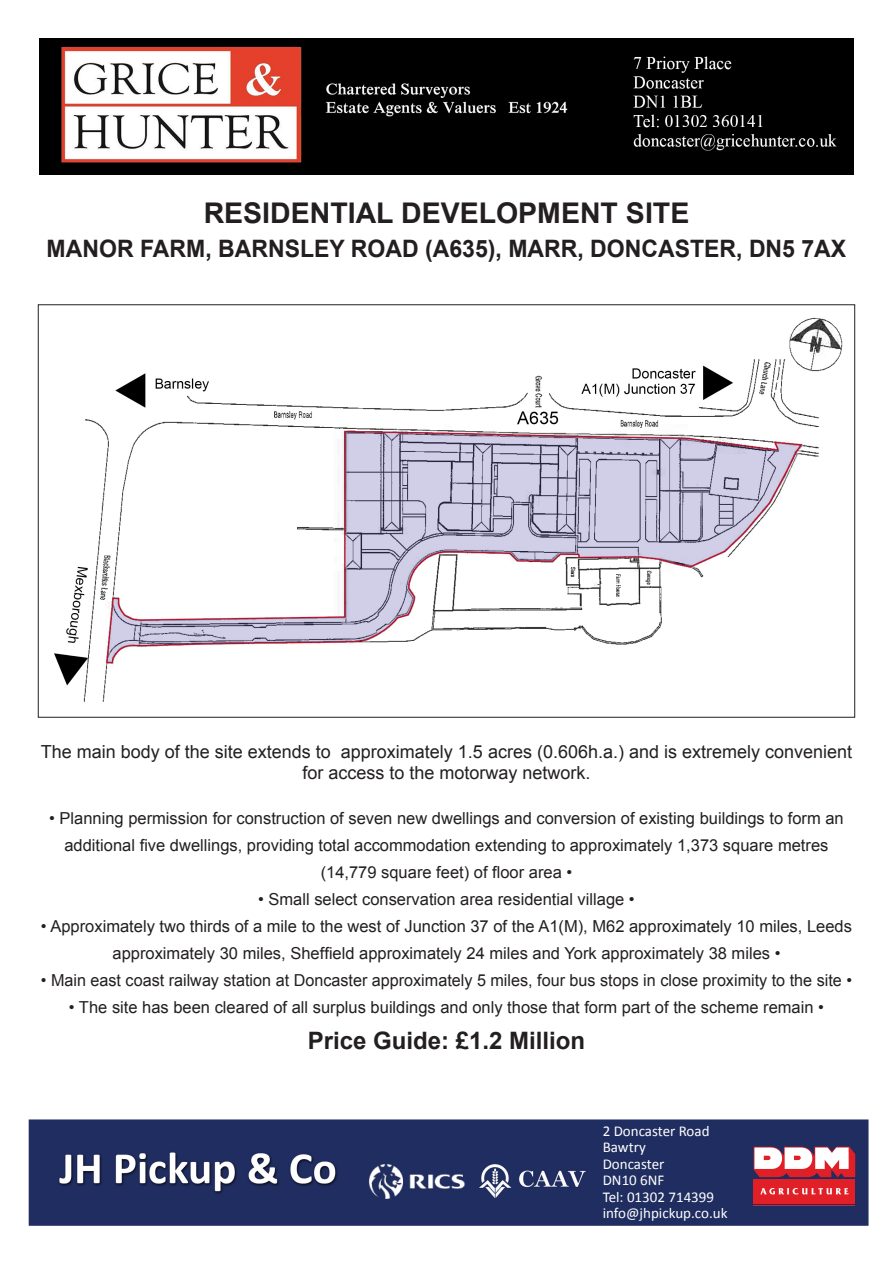
<style>
.page{position:relative;width:893px;height:1263px;background:#fff}
.page>*{position:absolute;margin:0;border:0;box-sizing:border-box;transform-origin:0 0}
.Head1{font:700 28.5px "Arial";color:#231f20}
.Head1-2{font:700 24px "Arial";color:#231f20;scale:.96 1}
.Body{font:700 24px "Arial";color:#231f20}
.Body-2{font:18px/21px "Arial";color:#231f20;text-align:center}
.Body-3{font:16.5px/27px "Arial";color:#231f20;text-align:center}
.t1{font:15px "Calibri";color:#fff}
</style>
<div class="page">
<img style="left:40px;top:38px;width:813px;height:136px">
<img style="left:54px;top:317px;width:789px;height:385px">
<div style="left:29px;top:1119px;width:839px;height:107px;background:#202d60;border:2px solid #202d60"></div>
<img style="left:369px;top:1164px;width:96px;height:35px">
<img style="left:479px;top:1164px;width:107px;height:34px">
<img style="left:59px;top:1152px;width:278px;height:42px">
<svg style="left:754px;top:1147px;width:101px;height:30px;background:#e49aa0"></svg>
<div style="left:754px;top:1179px;width:101px;height:24px;background:#e01f26"></div>
<svg style="left:760px;top:1188px;width:89px;height:6px"></svg>
<hr style="left:754px;top:1205px;width:101px;height:1px;background:#e01f26">
<p class="Head1" style="left:204px;top:194px;width:487px">RESIDENTIAL DEVELOPMENT SITE</p>
<p class="Head1-2" style="left:47px;top:233px;width:834px">MANOR FARM, BARNSLEY ROAD (A635), MARR, DONCASTER, DN5 7AX</p>
<p class="Body-2" style="left:41px;top:742px;width:813px">The main body of the site extends to approximately 1.5 acres (0.606h.a.) and is extremely convenient for access to the motorway network.</p>
<p class="Body-3" style="left:49px;top:805px;width:796px">• Planning permission for construction of seven new dwellings and conversion of existing buildings to form an additional five dwellings, providing total accommodation extending to approximately 1,373 square metres</p>
<p class="Body-3" style="left:321px;top:859px;width:253px">(14,779 square feet) of floor area •</p>
<p class="Body-3" style="left:258px;top:886px;width:378px">• Small select conservation area residential village •</p>
<p class="Body-3" style="left:41px;top:913px;width:812px">• Approximately two thirds of a mile to the west of Junction 37 of the A1(M), M62 approximately 10 miles, Leeds approximately 30 miles, Sheffield approximately 24 miles and York approximately 38 miles •</p>
<p class="Body-3" style="left:41px;top:967px;width:813px">• Main east coast railway station at Doncaster approximately 5 miles, four bus stops in close proximity to the site •</p>
<p class="Body-3" style="left:69px;top:994px;width:757px">• The site has been cleared of all surplus buildings and only those that form part of the scheme remain •</p>
<p class="Body" style="left:308px;top:1025px;width:279px">Price Guide: £1.2 Million</p>
<p class="t1" style="left:603px;top:1121px;width:108px">2 Doncaster Road</p>
<p class="t1" style="left:603px;top:1138px;width:45px">Bawtry</p>
<p class="t1" style="left:603px;top:1154px;width:63px">Doncaster</p>
<p class="t1" style="left:603px;top:1171px;width:63px">DN10 6NF</p>
<p class="t1" style="left:603px;top:1187px;width:113px">Tel: 01302 714399</p>
<p class="t1" style="left:603px;top:1204px;width:126px">info@jhpickup.co.uk</p>
</div>
